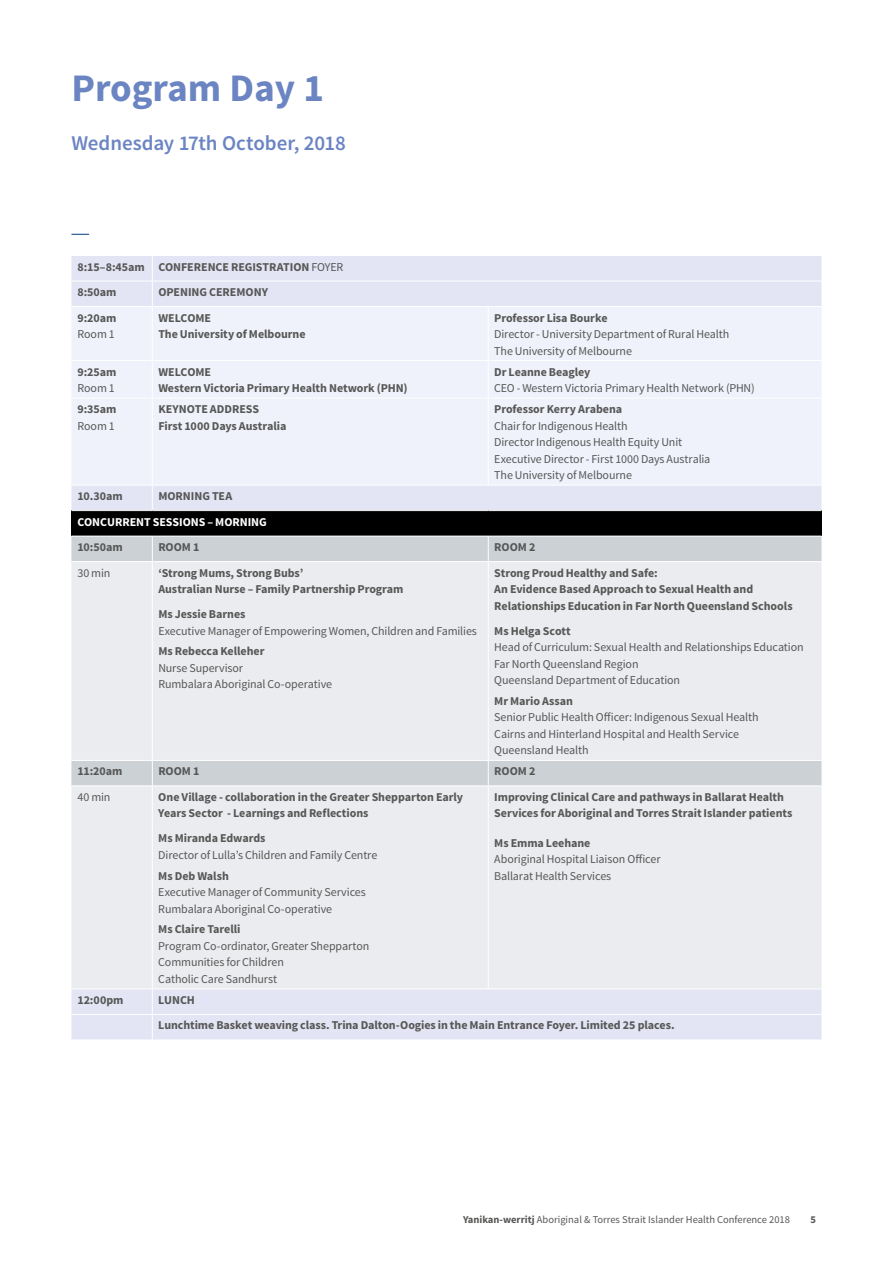
<style>
.page{position:relative;width:893px;height:1263px;background:#fff}
.page>*{position:absolute;margin:0;border:0;box-sizing:border-box;transform-origin:0 0}
.t1{font:700 39px "Source Sans Pro";color:#6b84c2}
.t2{font:600 21px "Source Sans Pro";letter-spacing:-.005em;color:#6b84c2}
.t3{font:700 12px/16.5px "Source Sans Pro";letter-spacing:-.005em;color:#575756}
.t4{font:12px/16.5px "Source Sans Pro";letter-spacing:-.01em;color:#575756}
.t5{font:700 12px "Source Sans Pro";letter-spacing:-.005em;color:#fff}
.t6{font:10.5px "Source Sans Pro";color:#575756}
.t7{font:700 10.5px "Source Sans Pro";color:#575756}
.s1{font-weight:400}
.s2{font-weight:700}
</style>
<div class="page">
<svg style="left:71px;top:234px;width:18px;height:1px"></svg>
<div style="left:71px;top:256px;width:750px;height:783px;background:#e3e5f5"></div>
<div style="left:71px;top:307px;width:750px;height:178px;background:#eff2fa"></div>
<div style="left:71px;top:511px;width:750px;height:25px;background:#000"></div>
<div style="left:71px;top:537px;width:750px;height:24px;background:#ccd1d6"></div>
<div style="left:71px;top:562px;width:750px;height:426px;background:#eaecef"></div>
<hr style="left:71px;top:281px;width:81px;height:1px;background:#fff">
<hr style="left:152px;top:281px;width:336px;height:1px;background:#fff">
<svg style="left:152px;top:256px;width:1px;height:50px"></svg>
<hr style="left:488px;top:281px;width:333px;height:1px;background:#fff">
<hr style="left:71px;top:306px;width:81px;height:1px;background:#fff">
<hr style="left:152px;top:306px;width:336px;height:1px;background:#fff">
<hr style="left:152px;top:307px;width:1px;height:53px;background:#fff">
<hr style="left:488px;top:306px;width:333px;height:1px;background:#fff">
<hr style="left:488px;top:307px;width:1px;height:53px;background:#fff">
<hr style="left:71px;top:360px;width:81px;height:1px;background:#fff">
<hr style="left:152px;top:360px;width:336px;height:1px;background:#fff">
<hr style="left:152px;top:361px;width:1px;height:37px;background:#fff">
<hr style="left:488px;top:360px;width:333px;height:1px;background:#fff">
<hr style="left:488px;top:361px;width:1px;height:37px;background:#fff">
<hr style="left:71px;top:398px;width:81px;height:1px;background:#fff">
<hr style="left:152px;top:398px;width:336px;height:1px;background:#fff">
<hr style="left:152px;top:398px;width:1px;height:87px;background:#fff">
<hr style="left:488px;top:398px;width:333px;height:1px;background:#fff">
<hr style="left:488px;top:398px;width:1px;height:87px;background:#fff">
<hr style="left:71px;top:485px;width:81px;height:1px;background:#fff">
<hr style="left:152px;top:485px;width:336px;height:1px;background:#fff">
<svg style="left:152px;top:486px;width:1px;height:24px"></svg>
<hr style="left:488px;top:485px;width:333px;height:1px;background:#fff">
<hr style="left:71px;top:510px;width:81px;height:1px;background:#fff">
<hr style="left:152px;top:510px;width:336px;height:1px;background:#fff">
<hr style="left:488px;top:510px;width:333px;height:1px;background:#fff">
<hr style="left:71px;top:536px;width:81px;height:1px;background:#fff">
<hr style="left:152px;top:536px;width:336px;height:1px;background:#fff">
<svg style="left:152px;top:536px;width:1px;height:25px"></svg>
<hr style="left:488px;top:536px;width:333px;height:1px;background:#fff">
<svg style="left:488px;top:536px;width:1px;height:25px"></svg>
<hr style="left:71px;top:561px;width:81px;height:1px;background:#fff">
<hr style="left:152px;top:561px;width:336px;height:1px;background:#fff">
<hr style="left:152px;top:562px;width:1px;height:198px;background:#fff">
<hr style="left:488px;top:561px;width:333px;height:1px;background:#fff">
<hr style="left:488px;top:562px;width:1px;height:198px;background:#fff">
<hr style="left:71px;top:760px;width:81px;height:1px;background:#fff">
<hr style="left:152px;top:760px;width:336px;height:1px;background:#fff">
<svg style="left:152px;top:761px;width:1px;height:24px"></svg>
<hr style="left:488px;top:760px;width:333px;height:1px;background:#fff">
<svg style="left:488px;top:761px;width:1px;height:24px"></svg>
<hr style="left:71px;top:785px;width:81px;height:1px;background:#fff">
<hr style="left:152px;top:785px;width:336px;height:1px;background:#fff">
<hr style="left:152px;top:786px;width:1px;height:202px;background:#fff">
<hr style="left:488px;top:785px;width:333px;height:1px;background:#fff">
<hr style="left:488px;top:786px;width:1px;height:202px;background:#fff">
<hr style="left:71px;top:988px;width:81px;height:1px;background:#fff">
<hr style="left:152px;top:988px;width:336px;height:1px;background:#fff">
<hr style="left:488px;top:988px;width:333px;height:1px;background:#fff">
<svg style="left:152px;top:989px;width:1px;height:50px"></svg>
<hr style="left:71px;top:1014px;width:81px;height:1px;background:#fff">
<hr style="left:152px;top:1014px;width:336px;height:1px;background:#fff">
<hr style="left:488px;top:1014px;width:333px;height:1px;background:#fff">
<h1 class="t1" style="left:71px;top:63px;width:254px">Program Day 1</h1>
<h2 class="t2" style="left:71px;top:129px;width:276px">Wednesday 17th October, 2018</h2>
<p class="t3" style="left:77px;top:254px;width:268px;line-height:25.5px">8:15–8:45am CONFERENCE REGISTRATION <span class="s1">FOYER<br></span>8:50am</p>
<p class="t3" style="left:158px;top:284px;width:111px">OPENING CEREMONY</p>
<p class="t3" style="left:77px;top:310px;width:40px">9:20am</p>
<p class="t4" style="left:77px;top:326px;width:39px">Room 1</p>
<p class="t3" style="left:158px;top:310px;width:149px">WELCOME<br>The University of Melbourne</p>
<p class="t3" style="left:494px;top:310px;width:115px">Professor Lisa Bourke</p>
<p class="t4" style="left:494px;top:326px;width:236px">Director - University Department of Rural Health<br>The University of Melbourne</p>
<p class="t3" style="left:77px;top:364px;width:41px">9:25am</p>
<p class="t4" style="left:77px;top:380px;width:39px">Room 1</p>
<p class="t3" style="left:158px;top:364px;width:251px">WELCOME<br>Western Victoria Primary Health Network (PHN)</p>
<p class="t3" style="left:494px;top:364px;width:98px">Dr Leanne Beagley</p>
<p class="t4" style="left:494px;top:380px;width:262px">CEO - Western Victoria Primary Health Network (PHN)</p>
<p class="t3" style="left:77px;top:401px;width:40px">9:35am</p>
<p class="t4" style="left:77px;top:417px;width:39px">Room 1</p>
<p class="t3" style="left:158px;top:401px;width:130px">KEYNOTE ADDRESS<br>First 1000 Days Australia</p>
<p class="t3" style="left:494px;top:401px;width:129px">Professor Kerry Arabena</p>
<p class="t4" style="left:494px;top:417px;width:218px">Chair for Indigenous Health<br>Director Indigenous Health Equity Unit Executive Director - First 1000 Days Australia The University of Melbourne</p>
<p class="t3" style="left:77px;top:488px;width:47px">10.30am</p>
<p class="t3" style="left:158px;top:488px;width:75px">MORNING TEA</p>
<p class="t5" style="left:77px;top:514px;width:191px">CONCURRENT SESSIONS – MORNING</p>
<p class="t3" style="left:77px;top:539px;width:47px">10:50am</p>
<p class="t3" style="left:158px;top:539px;width:43px">ROOM 1</p>
<p class="t3" style="left:494px;top:539px;width:43px">ROOM 2</p>
<p class="t4" style="left:77px;top:565px;width:34px">30 min</p>
<p class="t3" style="left:158px;top:565px;width:247px">‘Strong Mums, Strong Bubs’<br>Australian Nurse – Family Partnership Program</p>
<p class="t3" style="left:158px;top:606px;width:89px">Ms Jessie Barnes</p>
<p class="t4" style="left:158px;top:623px;width:320px">Executive Manager of Empowering Women, Children and Families</p>
<p class="t3" style="left:158px;top:644px;width:108px">Ms Rebecca Kelleher</p>
<p class="t4" style="left:158px;top:660px;width:175px">Nurse Supervisor<br>Rumbalara Aboriginal Co-operative</p>
<p class="t3" style="left:494px;top:565px;width:300px">Strong Proud Healthy and Safe:<br>An Evidence Based Approach to Sexual Health and<br>Relationships Education in Far North Queensland Schools</p>
<p class="t3" style="left:494px;top:623px;width:78px">Ms Helga Scott</p>
<p class="t4" style="left:494px;top:639px;width:311px">Head of Curriculum: Sexual Health and Relationships Education<br>Far North Queensland Region<br>Queensland Department of Education</p>
<p class="t3" style="left:494px;top:693px;width:80px">Mr Mario Assan</p>
<p class="t4" style="left:494px;top:709px;width:266px">Senior Public Health Officer: Indigenous Sexual Health<br>Cairns and Hinterland Hospital and Health Service<br>Queensland Health</p>
<p class="t3" style="left:77px;top:764px;width:46px">11:20am</p>
<p class="t3" style="left:158px;top:764px;width:43px">ROOM 1</p>
<p class="t3" style="left:494px;top:764px;width:43px">ROOM 2</p>
<p class="t4" style="left:77px;top:789px;width:35px">40 min</p>
<p class="t3" style="left:158px;top:789px;width:306px">One Village - collaboration in the Greater Shepparton Early<br>Years Sector - Learnings and Reflections</p>
<p class="t3" style="left:158px;top:831px;width:109px">Ms Miranda Edwards</p>
<p class="t4" style="left:158px;top:847px;width:220px">Director of Lulla’s Children and Family Centre</p>
<p class="t3" style="left:158px;top:868px;width:72px">Ms Deb Walsh</p>
<p class="t4" style="left:158px;top:884px;width:209px">Executive Manager of Community Services<br>Rumbalara Aboriginal Co-operative</p>
<p class="t3" style="left:158px;top:922px;width:84px">Ms Claire Tarelli</p>
<p class="t4" style="left:158px;top:938px;width:213px">Program Co-ordinator, Greater Shepparton<br>Communities for Children<br>Catholic Care Sandhurst</p>
<p class="t3" style="left:494px;top:789px;width:300px">Improving Clinical Care and pathways in Ballarat Health<br>Services for Aboriginal and Torres Strait Islander patients</p>
<p class="t3" style="left:494px;top:835px;width:98px">Ms Emma Leehane</p>
<p class="t4" style="left:494px;top:851px;width:168px">Aboriginal Hospital Liaison Officer<br>Ballarat Health Services</p>
<p class="t3" style="left:77px;top:992px;width:48px">12:00pm</p>
<p class="t3" style="left:158px;top:988px;width:518px;line-height:25.5px">LUNCH<br>Lunchtime Basket weaving class. Trina Dalton-Oogies in the Main Entrance Foyer. Limited 25 places.</p>
<p class="t6" style="left:463px;top:1213px;width:328px"><span class="s2">Yanikan-werritj</span> Aboriginal &amp; Torres Strait Islander Health Conference 2018</p>
<p class="t7" style="left:811px;top:1213px;width:7px">5</p>
</div>
